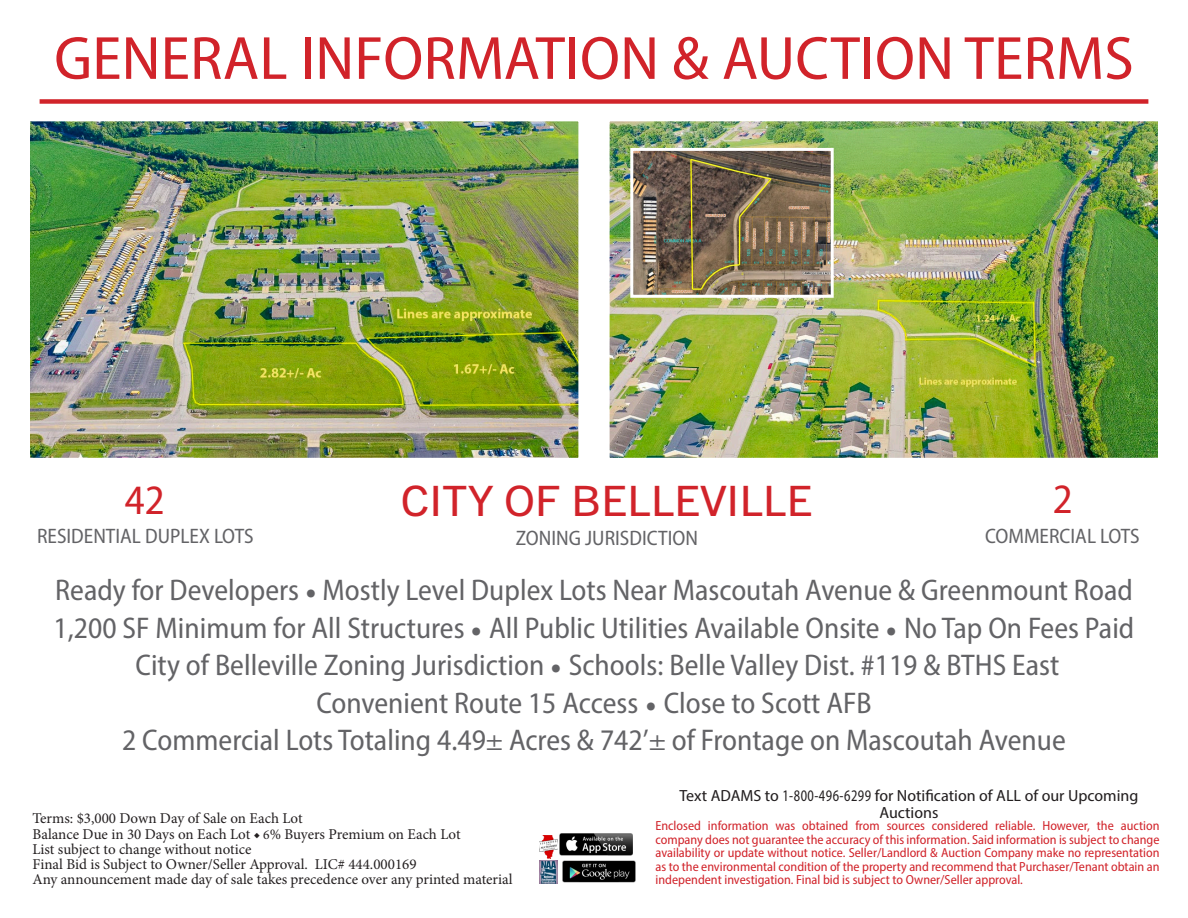
<style>
.page{position:relative;width:1188px;height:918px;background:#fff}
.page>*{position:absolute;margin:0;border:0;box-sizing:border-box;transform-origin:0 0}
.t1{font:61.5px "Myriad Variable Concept";color:#d1232a;scale:1.06 1}
.t2{font:42px "Trade Gothic Next LT Pro";color:#d1232a;scale:1.08 1}
.t3{font:42px "Myriad Variable Concept";color:#d1232a}
.t4{font:30px/37.5px "Myriad Variable Concept";color:#636366}
.t5{font:21px "Myriad Variable Concept";color:#636366}
.t6{font:16.2px/16.5px "Myriad Variable Concept";color:#231f20;text-align:center;scale:1.08 1}
.t7{font:15px "Minion Pro";color:#231f20}
.t8{font:13.2px/13.5px "Myriad Variable Concept";color:#d1232a;text-align:justify}
.s1{font-family:"Minion Pro"}
.s2{font-family:"Trade Gothic Next LT Pro"}
.s3{font-size:13.5px}
</style>
<div class="page">
<div style="left:40px;top:99px;width:1108px;height:5px;background:#d1232a"></div>
<img style="left:611px;top:122px;width:546px;height:335px">
<div style="left:607px;top:118px;width:554px;height:343px;border:3px solid #fff"></div>
<img style="left:562px;top:861px;width:73px;height:22px">
<img style="left:560px;top:834px;width:72px;height:21px">
<img style="left:539px;top:861px;width:19px;height:23px">
<img style="left:539px;top:835px;width:19px;height:23px">
<img style="left:31px;top:122px;width:546px;height:335px">
<div style="left:27px;top:118px;width:554px;height:343px;border:3px solid #fff"></div>
<img style="left:634px;top:152px;width:196px;height:142px">
<div style="left:630px;top:148px;width:204px;height:150px;border:3px solid #fff"></div>
<p class="t1" style="left:54px;top:22px;width:1020px">GENERAL INFORMATION &amp; AUCTION TERMS</p>
<p class="t3" style="left:125px;top:475px;width:41px">42</p>
<p class="t5" style="left:37px;top:524px;width:218px">RESIDENTIAL DUPLEX LOTS</p>
<p class="t2" style="left:401px;top:471px;width:382px">CITY OF BELLEVILLE</p>
<p class="t5" style="left:516px;top:525px;width:184px">ZONING JURISDICTION</p>
<p class="t3" style="left:1053px;top:474px;width:21px">2</p>
<p class="t5" style="left:985px;top:524px;width:156px">COMMERCIAL LOTS</p>
<p class="t4" style="left:54px;top:572px;width:1082px">Ready for Developers <span class="s1">•</span> Mostly Level Duplex Lots Near Mascoutah Avenue &amp; Greenmount Road<br>1,200 SF Minimum for All Structures <span class="s1">•</span> All Public Utilities Available Onsite <span class="s1">•</span> No Tap On Fees Paid</p>
<p class="t4" style="left:136px;top:647px;width:925px">City of Belleville Zoning Jurisdiction <span class="s1">•</span> Schools: Belle Valley Dist. #119 &amp; BTHS East</p>
<p class="t4" style="left:316px;top:684px;width:557px">Convenient Route 15 Access <span class="s1">•</span> Close to Scott AFB</p>
<p class="t4" style="left:122px;top:722px;width:945px">2 Commercial Lots Totaling 4.49<span class="s2">±</span> Acres &amp; 742’<span class="s2">±</span> of Frontage on Mascoutah Avenue</p>
<p class="t7" style="left:32px;top:808px;width:272px">Terms: $3,000 Down Day of Sale on Each Lot</p>
<p class="t7" style="left:32px;top:824px;width:430px">Balance Due in 30 Days on Each Lot <span class="s3">◆ 6</span>% Buyers Premium on Each Lot</p>
<p class="t7" style="left:32px;top:839px;width:221px">List subject to change without notice</p>
<p class="t7" style="left:32px;top:854px;width:386px">Final Bid is Subject to Owner/Seller Approval. LIC# 444.000169</p>
<p class="t7" style="left:32px;top:869px;width:482px">Any announcement made day of sale takes precedence over any printed material</p>
<p class="t6" style="left:679px;top:788px;width:427px">Text ADAMS to 1-800-496-6299 for Notification of ALL of our Upcoming<br>Auctions</p>
<p class="t8" style="left:656px;top:819px;width:506px">Enclosed information was obtained from sources considered reliable. However, the auction company does not guarantee the accuracy of this information. Said information is subject to change availability or update without notice. Seller/Landlord &amp; Auction Company make no representation as to the environmental condition of the property and recommend that Purchaser/Tenant obtain an independent investigation. Final bid is subject to Owner/Seller approval.</p>
</div>
